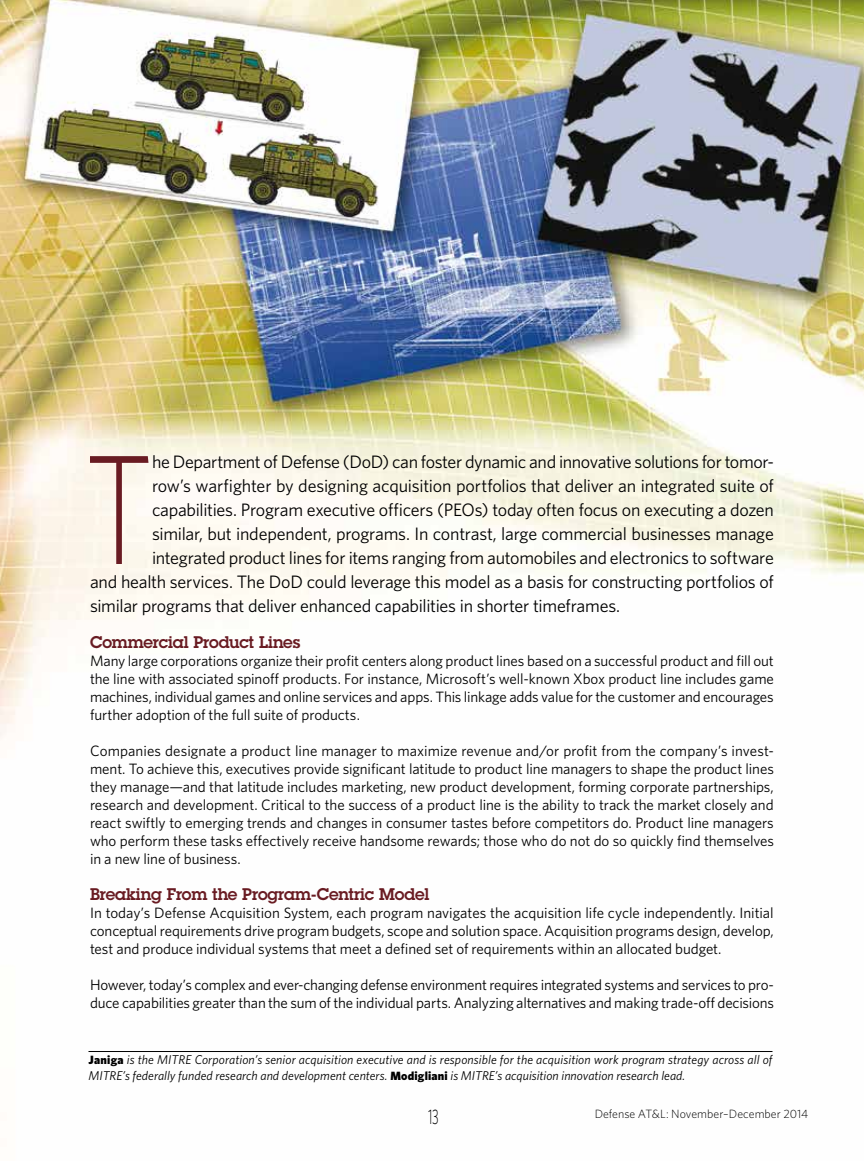
<style>
.page{position:relative;width:864px;height:1161px;background:#fff}
.page>*{position:absolute;margin:0;border:0;box-sizing:border-box;transform-origin:0 0}
.body_text_white_star{font:300 156.3px "Whitney";color:#691b22;scale:.75 1}
.t1{font:300 21px "Whitney";color:#000;scale:.6 1}
.body_text_white_star-2{font:18px "Whitney";letter-spacing:-.015em;color:#000}
.subhead1{font:600 16.5px "Lubalin Graph";letter-spacing:-.01em;color:#691b22}
.body_text{font:15px/18px "Whitney";letter-spacing:-.01em;color:#000;text-align:justify}
.bio{font:italic 12.75px/16.5px "Whitney";letter-spacing:.005em;color:#000}
.t2{font:300 12px "Whitney";letter-spacing:.005em;color:#000}
.s1{font-weight:900;font-style:normal;font-size:12px}
</style>
<div class="page">
<img style="left:0;top:0;width:864px;height:1052px">
<hr style="left:88px;top:1051px;width:684px;height:1px;background:#000">
<p class="body_text_white_star" style="left:86px;top:405px;width:90px">T</p>
<p class="body_text_white_star-2" style="left:152px;top:450px;width:623px">he Department of Defense (DoD) can foster dynamic and innovative solutions for tomor-</p>
<p class="body_text_white_star-2" style="left:152px;top:474px;width:623px">row’s warfighter by designing acquisition portfolios that deliver an integrated suite of</p>
<p class="body_text_white_star-2" style="left:152px;top:498px;width:623px">capabilities. Program executive officers (PEOs) today often focus on executing a dozen</p>
<p class="body_text_white_star-2" style="left:152px;top:522px;width:623px">similar, but independent, programs. In contrast, large commercial businesses manage</p>
<p class="body_text_white_star-2" style="left:152px;top:546px;width:623px">integrated product lines for items ranging from automobiles and electronics to software</p>
<p class="body_text_white_star-2" style="left:90px;top:570px;width:685px">and health services. The DoD could leverage this model as a basis for constructing portfolios of</p>
<p class="body_text_white_star-2" style="left:90px;top:594px;width:532px">similar programs that deliver enhanced capabilities in shorter timeframes.</p>
<h3 class="subhead1" style="left:90px;top:631px;width:212px">Commercial Product Lines</h3>
<p class="body_text" style="left:90px;top:651px;width:686px">Many large corporations organize their profit centers along product lines based on a successful product and fill out the line with associated spinoff products. For instance, Microsoft’s well-known Xbox product line includes game machines, individual games and online services and apps. This linkage adds value for the customer and encourages further adoption of the full suite of products.</p>
<p class="body_text" style="left:90px;top:741px;width:686px">Companies designate a product line manager to maximize revenue and/or profit from the company’s invest&shy;ment. To achieve this, executives provide significant latitude to product line managers to shape the product lines they manage—and that latitude includes marketing, new product development, forming corporate partnerships, research and development. Critical to the success of a product line is the ability to track the market closely and react swiftly to emerging trends and changes in consumer tastes before competitors do. Product line managers who perform these tasks effectively receive handsome rewards; those who do not do so quickly find themselves in a new line of business.</p>
<h3 class="subhead1" style="left:90px;top:883px;width:341px">Breaking From the Program-Centric Model</h3>
<p class="body_text" style="left:90px;top:903px;width:685px">In today’s Defense Acquisition System, each program navigates the acquisition life cycle independently. Initial conceptual requirements drive program budgets, scope and solution space. Acquisition programs design, develop, test and produce individual systems that meet a defined set of requirements within an allocated budget.</p>
<p class="body_text" style="left:90px;top:975px;width:686px">However, today’s complex and ever-changing defense environment requires integrated systems and services to pro&shy;duce capabilities greater than the sum of the individual parts. Analyzing alternatives and making trade-off decisions</p>
<p class="bio" style="left:88px;top:1051px;width:686px"><span class="s1">Janiga</span> is the MITRE Corporation’s senior acquisition executive and is responsible for the acquisition work program strategy across all of<br>MITRE’s federally funded research and development centers. <span class="s1">Modigliani</span> is MITRE’s acquisition innovation research lead.</p>
<h2 class="t1" style="left:428px;top:1102px;width:19px">13</h2>
<p class="t2" style="left:595px;top:1106px;width:215px">Defense AT&amp;L: November–December 2014</p>
</div>
